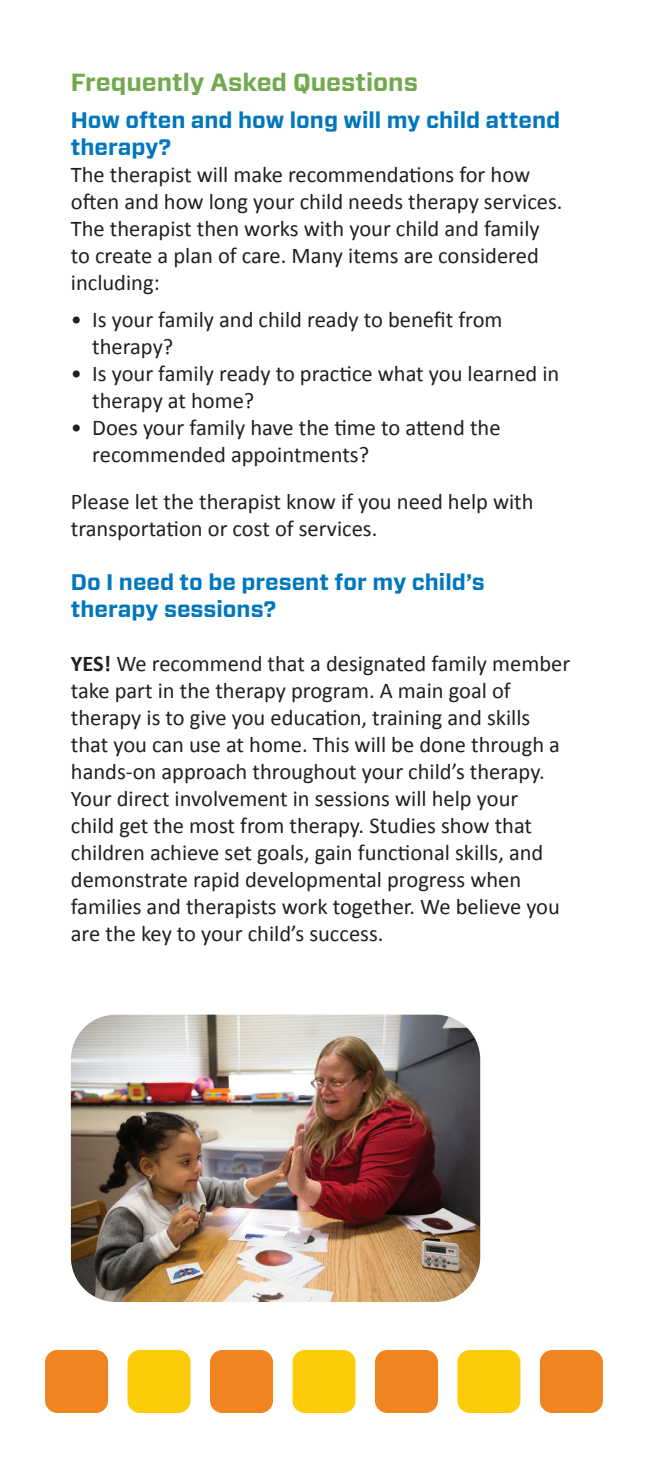
<style>
.page{position:relative;width:648px;height:1458px;background:#fff}
.page>*{position:absolute;margin:0;border:0;box-sizing:border-box;transform-origin:0 0}
.t1{font:700 24.75px "Forza";color:#72a94f}
.t2{font:22.5px/27px "Calibri";color:#231f20}
.t3{font:700 22.5px/27px "Forza";color:#0077bc}
.s1{font-weight:700}
</style>
<div class="page">
<div style="left:540px;top:1350px;width:63px;height:63px;background:#ef8421;border-radius:12px"></div>
<div style="left:457px;top:1350px;width:63px;height:63px;background:#fdcc09;border-radius:12px"></div>
<div style="left:375px;top:1350px;width:63px;height:63px;background:#ef8421;border-radius:12px"></div>
<div style="left:292px;top:1350px;width:64px;height:63px;background:#fdcc09;border-radius:12px"></div>
<div style="left:210px;top:1350px;width:63px;height:63px;background:#ef8421;border-radius:12px"></div>
<div style="left:128px;top:1350px;width:63px;height:63px;background:#fdcc09;border-radius:12px"></div>
<div style="left:45px;top:1350px;width:63px;height:63px;background:#ef8421;border-radius:12px"></div>
<img style="left:71px;top:1015px;width:409px;height:287px">
<p class="t1" style="left:71px;top:66px;width:349px">Frequently Asked Questions</p>
<p class="t3" style="left:71px;top:107px;width:491px">How often and how long will my child attend therapy?</p>
<p class="t2" style="left:71px;top:161px;width:493px">The therapist will make recommendations for how often and how long your child needs therapy services.<br>The therapist then works with your child and family to create a plan of care. Many items are considered including:</p>
<p class="t2" style="left:92px;top:306px;width:412px;text-indent:-21px">• Is your family and child ready to benefit from therapy?</p>
<p class="t2" style="left:92px;top:360px;width:469px;text-indent:-21px">• Is your family ready to practice what you learned in therapy at home?</p>
<p class="t2" style="left:92px;top:414px;width:410px;text-indent:-21px">• Does your family have the time to attend the recommended appointments?</p>
<p class="t2" style="left:71px;top:488px;width:464px">Please let the therapist know if you need help with transportation or cost of services.</p>
<p class="t3" style="left:71px;top:569px;width:415px">Do I need to be present for my child’s therapy sessions?</p>
<p class="t2" style="left:71px;top:650px;width:501px"><span class="s1">YES!</span> We recommend that a designated family member take part in the therapy program. A main goal of therapy is to give you education, training and skills that you can use at home. This will be done through a hands-on approach throughout your child’s therapy.<br>Your direct involvement in sessions will help your<br>child get the most from therapy. Studies show that children achieve set goals, gain functional skills, and demonstrate rapid developmental progress when families and therapists work together. We believe you are the key to your child’s success.</p>
</div>
